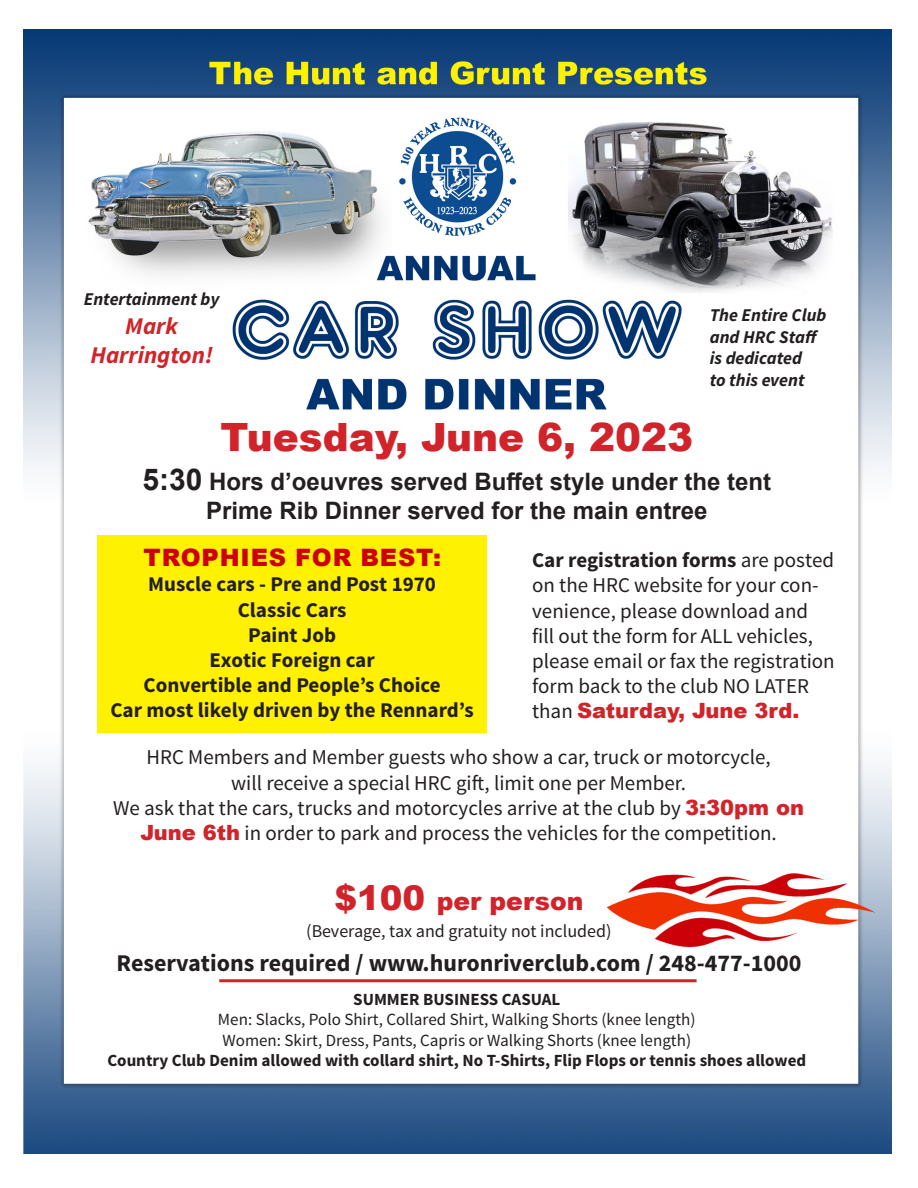
<style>
.page{position:relative;width:918px;height:1188px;background:#fff}
.page>*{position:absolute;margin:0;border:0;box-sizing:border-box;transform-origin:0 0}
.t1{font:900 39px "Arial";color:#d1232a}
.t2{font:900 25.05px "Arial";color:#d1232a}
.t3{font:700 24px "Arial";color:#231f20}
.t4{font:700 24px "Source Sans Pro";color:#231f20}
.t5{font:900 24px "Arial";letter-spacing:.035em;color:#cc0009}
.t6{font:italic 700 24px "Source Sans Pro";color:#d1232a}
.t7{font:21px/25.2px "Source Sans Pro";color:#231f20}
.t8{font:700 21px "Source Sans Pro";color:#231f20}
.t9{font:italic 700 18px/21.6px "Source Sans Pro";color:#231f20}
.t10{font:18px "Source Sans Pro";color:#231f20}
.t11{font:16.95px "Source Sans Pro";color:#231f20}
.t12{font:700 16.95px "Source Sans Pro";color:#231f20}
.s1{font-size:30px}
.s2{font-weight:700}
.s3{font-family:"Arial";font-weight:900;color:#d1232a}
.s4{font-size:34.05px}
</style>
<div class="page">
<img style="left:23px;top:30px;width:868px;height:1124px">
<div style="left:97px;top:536px;width:390px;height:197px;background:#fff101"></div>
<hr style="left:219px;top:979px;width:478px;height:3px;background:#d1232a">
<p class="t9" style="left:84px;top:288px;width:137px">Entertainment by</p>
<p class="t6" style="left:125px;top:311px;width:54px">Mark</p>
<p class="t6" style="left:90px;top:339px;width:124px">Harrington!</p>
<p class="t9" style="left:710px;top:304px;width:118px">The Entire Club and HRC Staff</p>
<p class="t9" style="left:710px;top:347px;width:94px">is dedicated</p>
<p class="t9" style="left:710px;top:369px;width:97px">to this event</p>
<p class="t1" style="left:220px;top:409px;width:474px">Tuesday, June 6, 2023</p>
<p class="t3" style="left:142px;top:465px;width:630px"><span class="s1">5:30</span> Hors d’oeuvres served Buffet style under the tent</p>
<p class="t3" style="left:206px;top:494px;width:503px">Prime Rib Dinner served for the main entree</p>
<p class="t7" style="left:532px;top:548px;width:304px"><span class="s2">Car registration forms</span> are posted on the HRC website for your con&shy;venience, please download and fill out the form for ALL vehicles, please email or fax the registration form back to the club NO LATER than <span class="s3">Saturday, June 3rd.</span></p>
<p class="t5" style="left:144px;top:540px;width:299px">TROPHIES FOR BEST:</p>
<p class="t8" style="left:148px;top:571px;width:289px">Muscle cars - Pre and Post 1970</p>
<p class="t8" style="left:238px;top:596px;width:110px">Classic Cars</p>
<p class="t8" style="left:248px;top:621px;width:90px">Paint Job</p>
<p class="t8" style="left:209px;top:647px;width:167px">Exotic Foreign car</p>
<p class="t8" style="left:144px;top:672px;width:299px">Convertible and People’s Choice</p>
<p class="t8" style="left:110px;top:697px;width:365px">Car most likely driven by the Rennard’s</p>
<p class="t7" style="left:146px;top:745px;width:626px">HRC Members and Member guests who show a car, truck or motorcycle,</p>
<p class="t7" style="left:231px;top:770px;width:456px">will receive a special HRC gift, limit one per Member.</p>
<p class="t7" style="left:113px;top:796px;width:693px;text-align:center">We ask that the cars, trucks and motorcycles arrive at the club by <span class="s3">3:30pm on<br>June 6th</span> in order to park and process the vehicles for the competition.</p>
<p class="t2" style="left:335px;top:883px;width:250px"><span class="s4">$100</span> per person</p>
<p class="t10" style="left:306px;top:920px;width:307px">(Beverage, tax and gratuity not included)</p>
<p class="t4" style="left:117px;top:948px;width:686px">Reservations required / www.huronriverclub.com / 248-477-1000</p>
<p class="t12" style="left:353px;top:988px;width:209px">SUMMER BUSINESS CASUAL</p>
<p class="t11" style="left:218px;top:1009px;width:479px">Men: Slacks, Polo Shirt, Collared Shirt, Walking Shorts (knee length)</p>
<p class="t11" style="left:223px;top:1030px;width:470px">Women: Skirt, Dress, Pants, Capris or Walking Shorts (knee length)</p>
<p class="t12" style="left:107px;top:1050px;width:700px">Country Club Denim allowed with collard shirt, No T-Shirts, Flip Flops or tennis shoes allowed</p>
</div>
